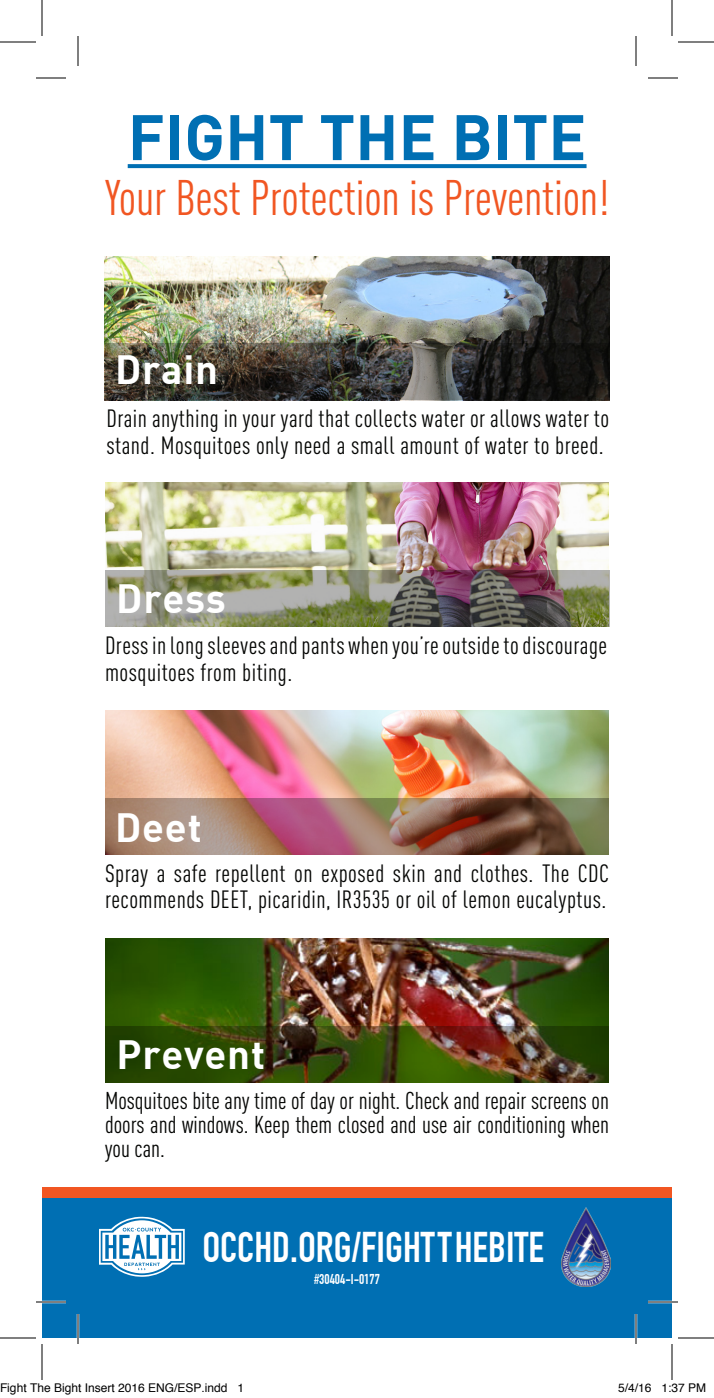
<style>
.page{position:relative;width:714px;height:1398px;background:#fff}
.page>*{position:absolute;margin:0;border:0;box-sizing:border-box;transform-origin:0 0}
.t1{font:63.2px "DIN Bold";color:#006fb3}
.Paragraph_Style_1{font:49.2px "DIN Cond";letter-spacing:-.005em;color:#f15622}
.t2{font:700 42px "DIN Condensed";color:#fff}
.t3{font:40px "DIN Bold";letter-spacing:.02em;color:#fff}
.Body{font:24.6px/26.6px "DIN Cond";letter-spacing:.02em;color:#040503}
.Body-2{font:24px/24px "DIN Cond";color:#040503;text-align:justify}
.t4{font:700 14px "DIN Condensed";color:#fff}
.t5{font:12px "Helvetica";color:#000}
</style>
<div class="page">
<svg style="left:128px;top:164px;width:459px;height:4px;background:#0773b5"></svg>
<img style="left:105px;top:939px;width:504px;height:87px">
<img style="left:105px;top:256px;width:504px;height:88px">
<img style="left:105px;top:1026px;width:504px;height:57px">
<img style="left:105px;top:344px;width:504px;height:56px">
<img style="left:105px;top:483px;width:504px;height:87px">
<img style="left:105px;top:570px;width:504px;height:57px">
<img style="left:105px;top:711px;width:504px;height:87px">
<svg style="left:105px;top:798px;width:504px;height:57px;background:#946b5e"></svg>
<div style="left:42px;top:1188px;width:630px;height:10px;background:#f15622"></div>
<div style="left:42px;top:1198px;width:630px;height:140px;background:#006fb3"></div>
<svg style="left:99px;top:1217px;width:86px;height:60px"></svg>
<img style="left:562px;top:1208px;width:49px;height:78px">
<hr style="left:36px;top:1301px;width:30px;height:2px;background:#fff">
<hr style="left:648px;top:1301px;width:30px;height:2px;background:#fff">
<hr style="left:77px;top:1314px;width:2px;height:30px;background:#fff">
<hr style="left:635px;top:1314px;width:2px;height:30px;background:#fff">
<hr style="left:36px;top:78px;width:30px;height:1px;background:#000">
<hr style="left:648px;top:78px;width:30px;height:1px;background:#000">
<hr style="left:36px;top:1302px;width:30px;height:1px;background:#000">
<hr style="left:648px;top:1302px;width:30px;height:1px;background:#000">
<hr style="left:78px;top:36px;width:1px;height:30px;background:#000">
<hr style="left:78px;top:1314px;width:1px;height:30px;background:#000">
<hr style="left:636px;top:36px;width:1px;height:30px;background:#000">
<hr style="left:636px;top:1314px;width:1px;height:30px;background:#000">
<hr style="left:0;top:42px;width:36px;height:1px;background:#000">
<hr style="left:678px;top:42px;width:36px;height:1px;background:#000">
<hr style="left:0;top:1338px;width:36px;height:1px;background:#000">
<hr style="left:678px;top:1338px;width:36px;height:1px;background:#000">
<hr style="left:42px;top:0;width:1px;height:36px;background:#000">
<hr style="left:42px;top:1344px;width:1px;height:36px;background:#000">
<hr style="left:672px;top:0;width:1px;height:36px;background:#000">
<hr style="left:672px;top:1344px;width:1px;height:36px;background:#000">
<p class="t1" style="left:128px;top:96px;width:460px">FIGHT THE BITE</p>
<p class="Paragraph_Style_1" style="left:105px;top:169px;width:506px">Your Best Protection is Prevention!</p>
<p class="t3" style="left:115px;top:343px;width:105px">Drain</p>
<p class="Body" style="left:106px;top:405px;width:504px">Drain anything in your yard that collects water or allows water to stand. Mosquitoes only need a small amount of water to breed.</p>
<p class="t3" style="left:116px;top:572px;width:111px">Dress</p>
<p class="Body" style="left:105px;top:632px;width:504px">Dress in long sleeves and pants when you’re outside to discourage mosquitoes from biting.</p>
<p class="t3" style="left:115px;top:801px;width:88px">Deet</p>
<p class="Body" style="left:105px;top:859px;width:506px">Spray a safe repellent on exposed skin and clothes. The CDC recommends DEET, picaridin, IR3535 or oil of lemon eucalyptus.</p>
<p class="t3" style="left:116px;top:1028px;width:150px">Prevent</p>
<p class="Body-2" style="left:105px;top:1088px;width:506px">Mosquitoes bite any time of day or night. Check and repair screens on doors and windows. Keep them closed and use air conditioning when you can.</p>
<p class="t2" style="left:202px;top:1223px;width:343px">OCCHD.ORG/FIGHTTHEBITE</p>
<p class="t4" style="left:314px;top:1271px;width:67px">#30404-I-0177</p>
<p class="t5" style="left:0;top:1379px;width:246px">Fight The Bight Insert 2016 ENG/ESP.indd 1</p>
<p class="t5" style="left:618px;top:1379px;width:90px">5/4/16 1:37 PM</p>
</div>
